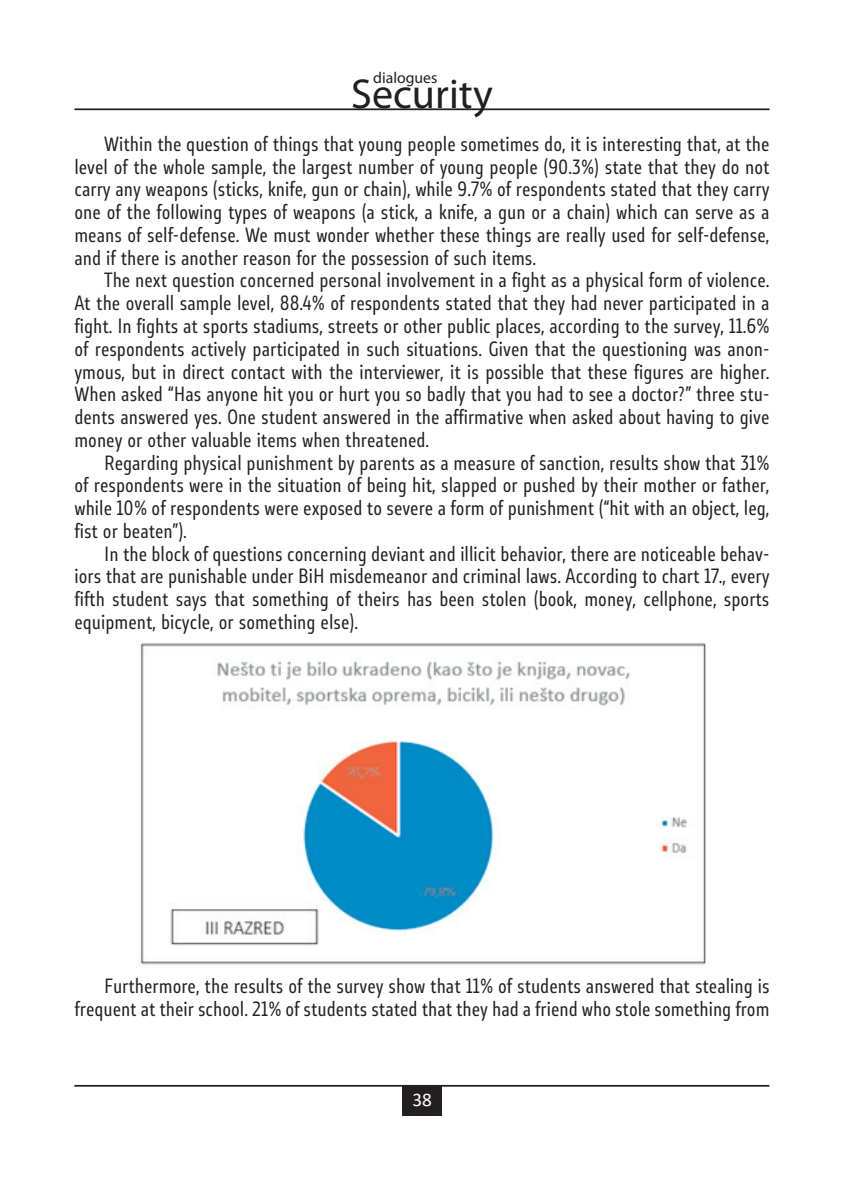
<style>
.page{position:relative;width:844px;height:1191px;background:#fff}
.page>*{position:absolute;margin:0;border:0;box-sizing:border-box;transform-origin:0 0}
.t1{font:42px "Myriad Pro";color:#231f20}
.t2{font:19.25px/22.8px "Stobi Sans Cn";color:#231f20;text-align:justify}
.t3{font:19.25px "Calibri";color:#fff}
.t4{font:15.75px "Myriad Pro";color:#231f20}
</style>
<div class="page">
<hr style="left:74px;top:108px;width:695px;height:2px;background:#231f20">
<div style="left:402px;top:1086px;width:40px;height:30px;background:#231f20"></div>
<hr style="left:74px;top:1085px;width:695px;height:1px;background:#231f20">
<img style="left:140px;top:643px;width:566px;height:322px">
<p class="t4" style="left:373px;top:68px;width:66px">dialogues</p>
<h1 class="t1" style="left:351px;top:68px;width:143px">Security</h1>
<p class="t2" style="left:74px;top:132px;width:696px;text-indent:30px">Within the question of things that young people sometimes do, it is interesting that, at the level of the whole sample, the largest number of young people (90.3%) state that they do not carry any weapons (sticks, knife, gun or chain), while 9.7% of respondents stated that they carry one of the following types of weapons (a stick, a knife, a gun or a chain) which can serve as a means of self-defense. We must wonder whether these things are really used for self-defense, and if there is another reason for the possession of such items.</p>
<p class="t2" style="left:74px;top:268px;width:696px;text-indent:30px">The next question concerned personal involvement in a fight as a physical form of violence.<br>At the overall sample level, 88.4% of respondents stated that they had never participated in a fight. In fights at sports stadiums, streets or other public places, according to the survey, 11.6% of respondents actively participated in such situations. Given that the questioning was anon&shy;ymous, but in direct contact with the interviewer, it is possible that these figures are higher.<br>When asked “Has anyone hit you or hurt you so badly that you had to see a doctor?” three stu&shy;dents answered yes. One student answered in the affirmative when asked about having to give money or other valuable items when threatened.</p>
<p class="t2" style="left:74px;top:450px;width:696px;text-indent:30px">Regarding physical punishment by parents as a measure of sanction, results show that 31% of respondents were in the situation of being hit, slapped or pushed by their mother or father, while 10% of respondents were exposed to severe a form of punishment (“hit with an object, leg, fist or beaten”).</p>
<p class="t2" style="left:74px;top:541px;width:696px;text-indent:30px">In the block of questions concerning deviant and illicit behavior, there are noticeable behav&shy;iors that are punishable under BiH misdemeanor and criminal laws. According to chart 17., every fifth student says that something of theirs has been stolen (book, money, cellphone, sports equipment, bicycle, or something else).</p>
<p class="t2" style="left:74px;top:974px;width:696px;text-align:right">Furthermore, the results of the survey show that 11% of students answered that stealing is frequent at their school. 21% of students stated that they had a friend who stole something from</p>
<p class="t3" style="left:412px;top:1086px;width:21px">38</p>
</div>
